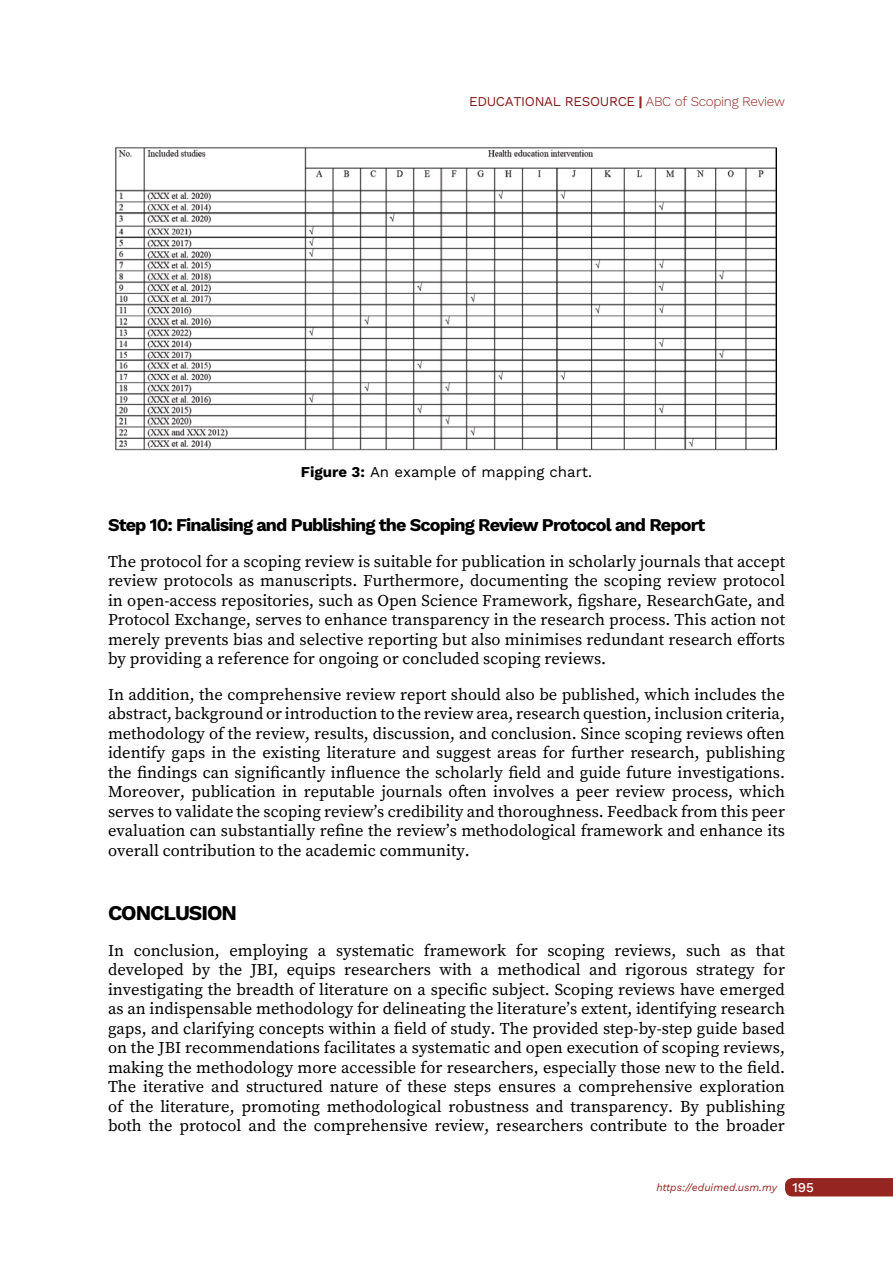
<style>
.page{position:relative;width:893px;height:1263px;background:#fff}
.page>*{position:absolute;margin:0;border:0;box-sizing:border-box;transform-origin:0 0}
.t1{font:700 21px "Work Sans";letter-spacing:-.05em;color:#000}
.t2{font:700 18px "Work Sans";letter-spacing:-.05em;color:#000}
.t3{font:16.5px/19.5px "Source Serif Pro";color:#000;text-align:justify}
.t4{font:15px "Work Sans";color:#000}
.t5{font:13.5px "Work Sans";letter-spacing:-.025em;color:#831b19}
.t6{font:italic 10.5px "Work Sans";color:#942520}
.s1{font-weight:700;color:#942520}
.s2{font-weight:300;color:#942520}
.s3{font-weight:700}
.s4{font-weight:500;font-style:normal;font-size:13.5px;color:#fff}
</style>
<div class="page">
<div style="left:785px;top:1178px;width:108px;height:18px;background:#942520"></div>
<img style="left:115px;top:147px;width:662px;height:304px">
<p class="t5" style="left:469px;top:91px;width:317px">EDUCATIONAL RESOURCE <span class="s1">|</span> <span class="s2">ABC of Scoping Review</span></p>
<p class="t4" style="left:301px;top:460px;width:293px"><span class="s3">Figure 3:</span> An example of mapping chart.</p>
<p class="t2" style="left:108px;top:511px;width:599px">Step 10: Finalising and Publishing the Scoping Review Protocol and Report</p>
<p class="t3" style="left:108px;top:551px;width:678px">The protocol for a scoping review is suitable for publication in scholarly journals that accept review protocols as manuscripts. Furthermore, documenting the scoping review protocol in open-access repositories, such as Open Science Framework, figshare, ResearchGate, and Protocol Exchange, serves to enhance transparency in the research process. This action not merely prevents bias and selective reporting but also minimises redundant research efforts by providing a reference for ongoing or concluded scoping reviews.</p>
<p class="t3" style="left:108px;top:685px;width:678px">In addition, the comprehensive review report should also be published, which includes the abstract, background or introduction to the review area, research question, inclusion criteria, methodology of the review, results, discussion, and conclusion. Since scoping reviews often identify gaps in the existing literature and suggest areas for further research, publishing the findings can significantly influence the scholarly field and guide future investigations.<br>Moreover, publication in reputable journals often involves a peer review process, which serves to validate the scoping review’s credibility and thoroughness. Feedback from this peer evaluation can substantially refine the review’s methodological framework and enhance its overall contribution to the academic community.</p>
<p class="t1" style="left:108px;top:897px;width:106px">CONCLUSION</p>
<p class="t3" style="left:108px;top:940px;width:678px">In conclusion, employing a systematic framework for scoping reviews, such as that developed by the JBI, equips researchers with a methodical and rigorous strategy for investigating the breadth of literature on a specific subject. Scoping reviews have emerged as an indispensable methodology for delineating the literature’s extent, identifying research gaps, and clarifying concepts within a field of study. The provided step-by-step guide based on the JBI recommendations facilitates a systematic and open execution of scoping reviews, making the methodology more accessible for researchers, especially those new to the field.<br>The iterative and structured nature of these steps ensures a comprehensive exploration of the literature, promoting methodological robustness and transparency. By publishing both the protocol and the comprehensive review, researchers contribute to the broader</p>
<p class="t6" style="left:656px;top:1179px;width:159px">https://eduimed.usm.my <span class="s4">195</span></p>
</div>
